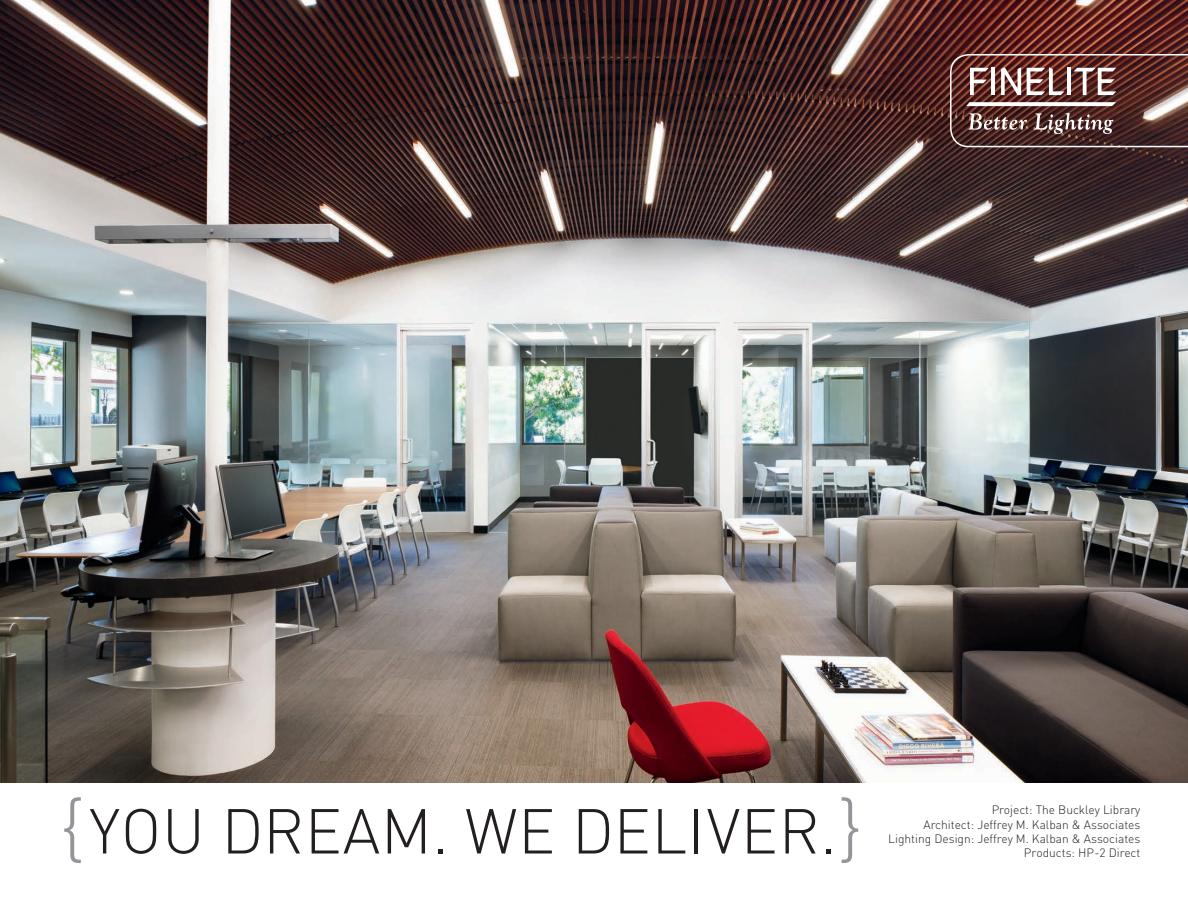
<style>
.page{position:relative;width:1188px;height:918px;background:#fff}
.page>*{position:absolute;margin:0;border:0;box-sizing:border-box;transform-origin:0 0}
.t1{font:300 76.5px "DIN Pro";color:#939598}
.t2{font:300 62.4px "DIN Pro";letter-spacing:.01em;color:#231f20}
.t3{font:300 12px/14.4px "DIN Pro";color:#231f20;text-align:right}
</style>
<div class="page">
<img style="left:0;top:0;width:1188px;height:783px">
<img style="left:950px;top:54px;width:238px;height:93px">
<h1 class="t1" style="left:60px;top:771px;width:26px">{</h1>
<h1 class="t1" style="left:838px;top:771px;width:26px">}</h1>
<h2 class="t2" style="left:89px;top:783px;width:749px">YOU DREAM. WE DELIVER.</h2>
<p class="t3" style="left:888px;top:802px;width:254px">Project: The Buckley Library<br>Architect: Jeffrey M. Kalban &amp; Associates<br>Lighting Design: Jeffrey M. Kalban &amp; Associates</p>
<p class="t3" style="left:1024px;top:845px;width:118px">Products: HP-2 Direct</p>
</div>
